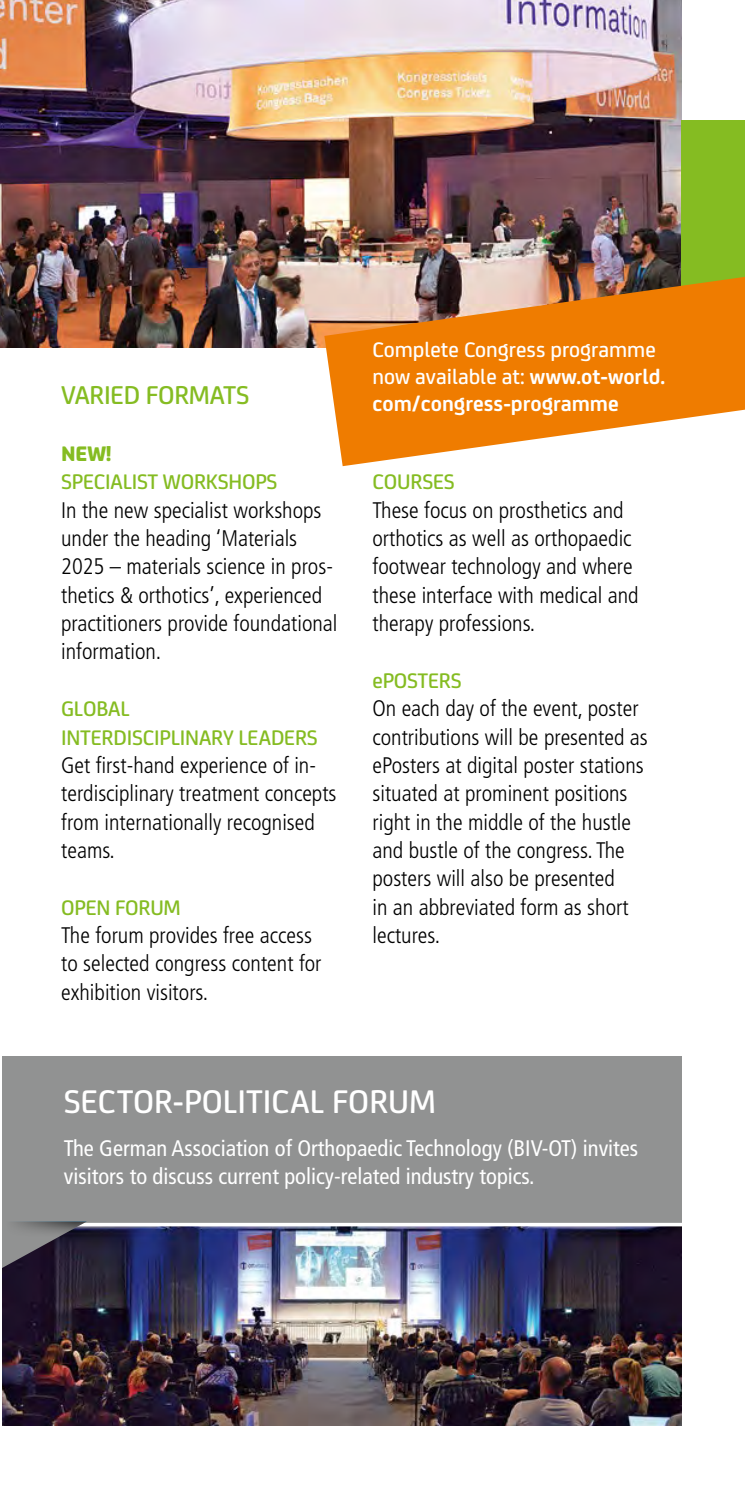
<style>
.page{position:relative;width:745px;height:1489px;background:#fff}
.page>*{position:absolute;margin:0;border:0;box-sizing:border-box;transform-origin:0 0}
.t1{font:500 35px "FS Joey";color:#fff}
.t2{font:500 27.5px "FS Joey";letter-spacing:-.01em;color:#85bc22}
.t3{font:300 condensed 22.5px/28.2px "Frutiger";color:#000}
.t4{font:condensed 22.5px/28.2px "Frutiger";color:#fff}
.t5{font:500 22.5px/27px "FS Joey";color:#fff}
.t6{font:500 22.5px/28.2px "FS Joey";letter-spacing:-.01em;color:#85bc22}
.t7{font:800 22.5px "FS Joey";color:#85bc22}
.s1{font-weight:700}
</style>
<div class="page">
<img style="left:0;top:0;width:680px;height:347px">
<div style="left:680px;top:120px;width:64px;height:227px;background:#85bc22"></div>
<div style="left:0;top:1056px;width:680px;height:170px;background:#919292"></div>
<img style="left:2px;top:1226px;width:678px;height:198px">
<svg style="left:324px;top:277px;width:420px;height:189px;fill:#ef7c00"></svg>
<svg style="left:87px;top:1222px;width:595px;height:4px;fill:#fff"></svg>
<svg style="left:2px;top:1221px;width:85px;height:47px;background:#55515c"></svg>
<hr style="left:0;top:361px;width:2px;height:1127px;background:#fff">
<p class="t2" style="left:61px;top:375px;width:190px">VARIED FORMATS</p>
<p class="t7" style="left:61px;top:436px;width:52px">NEW!</p>
<p class="t6" style="left:61px;top:466px;width:218px">SPECIALIST WORKSHOPS</p>
<p class="t3" style="left:61px;top:496px;width:277px">In the new specialist workshops under the heading ‘Materials<br>2025 – materials science in pros&shy;thetics &amp; orthotics’, experienced practitioners provide foundational information.</p>
<p class="t6" style="left:61px;top:693px;width:258px">GLOBAL<br>INTERDISCIPLINARY LEADERS</p>
<p class="t3" style="left:61px;top:751px;width:277px">Get first-hand experience of in&shy;terdisciplinary treatment concepts from internationally recognised teams.</p>
<p class="t6" style="left:61px;top:891px;width:121px">OPEN FORUM</p>
<p class="t3" style="left:61px;top:921px;width:262px">The forum provides free access to selected congress content for exhibition visitors.</p>
<p class="t5" style="left:372px;top:335px;width:294px">Complete Congress programme now available at: <span class="s1">www.ot-world. com/congress-programme</span></p>
<p class="t6" style="left:372px;top:466px;width:84px">COURSES</p>
<p class="t3" style="left:372px;top:496px;width:267px">These focus on prosthetics and orthotics as well as orthopaedic footwear technology and where these interface with medical and therapy professions.</p>
<p class="t6" style="left:372px;top:664px;width:91px">ePOSTERS</p>
<p class="t3" style="left:372px;top:694px;width:277px">On each day of the event, poster contributions will be presented as ePosters at digital poster stations situated at prominent positions right in the middle of the hustle and bustle of the congress. The posters will also be presented<br>in an abbreviated form as short lectures.</p>
<h1 class="t1" style="left:64px;top:1075px;width:373px">SECTOR-POLITICAL FORUM</h1>
<p class="t4" style="left:64px;top:1133px;width:575px">The German Association of Orthopaedic Technology (BIV-OT) invites visitors to discuss current policy-related industry topics.</p>
</div>
